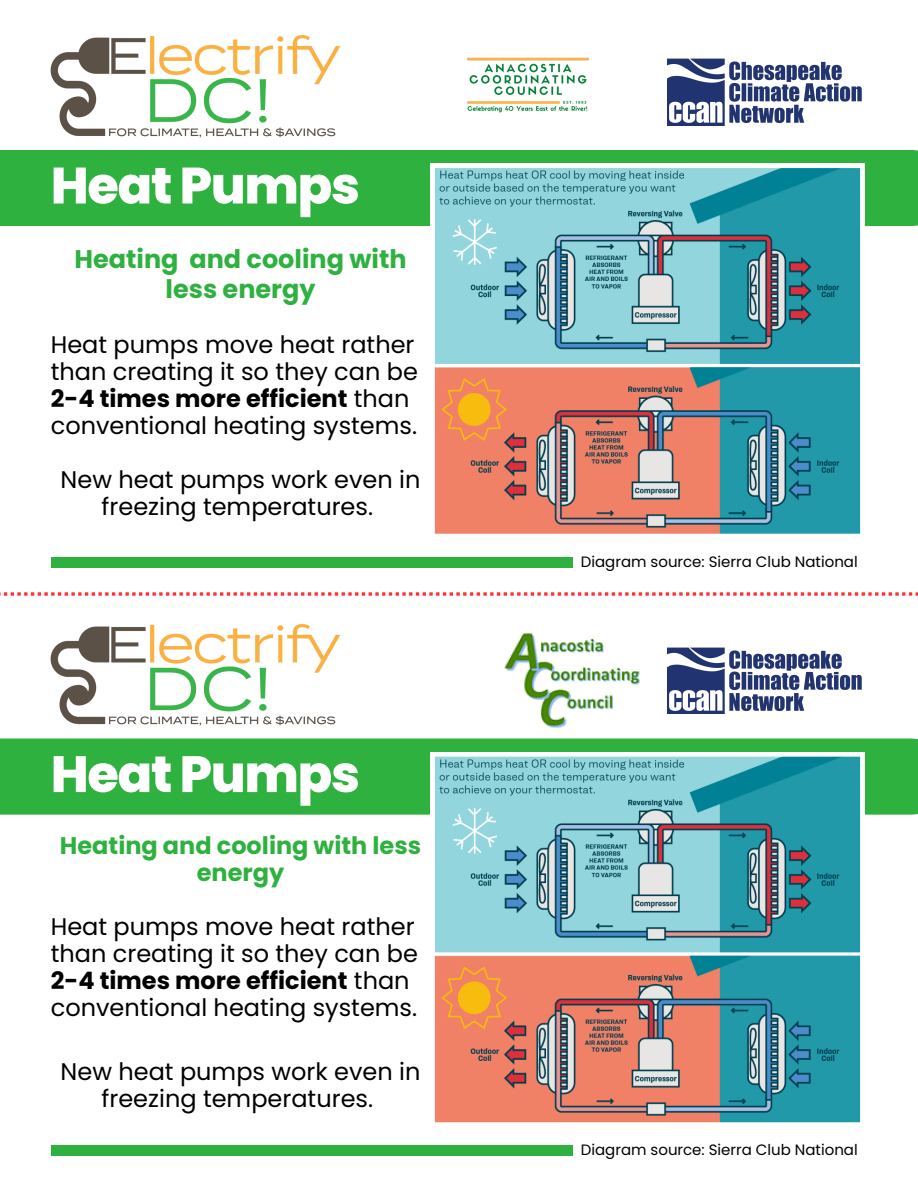
<style>
.page{position:relative;width:918px;height:1188px;background:#fff}
.page>*{position:absolute;margin:0;border:0;box-sizing:border-box;transform-origin:0 0}
.t1{font:800 51px "Poppins";letter-spacing:-.025em;color:#fff}
.t2{font:700 25.5px/29.2px "Poppins";color:#2eb13f;text-align:center}
.t3{font:24px/27px "Poppins";color:#000}
.t4{font:700 24px/27px "Poppins";color:#2eb13f;text-align:center}
.t5{font:15px "Poppins";color:#000}
.s1{font-weight:700}
</style>
<div class="page">
<svg style="left:0;top:592px;width:918px;height:4px"></svg>
<img style="left:50px;top:35px;width:291px;height:103px">
<div style="left:0;top:150px;width:918px;height:76px;background:#2eb13f"></div>
<div style="left:51px;top:557px;width:521px;height:10px;background:#2eb13f"></div>
<img style="left:667px;top:59px;width:195px;height:66px">
<svg style="left:430px;top:164px;width:435px;height:370px;background:#86a2a4"></svg>
<img style="left:50px;top:623px;width:291px;height:103px">
<div style="left:0;top:739px;width:918px;height:76px;background:#2eb13f"></div>
<div style="left:51px;top:1146px;width:521px;height:10px;background:#2eb13f"></div>
<img style="left:504px;top:633px;width:136px;height:95px">
<img style="left:667px;top:647px;width:195px;height:67px">
<svg style="left:430px;top:752px;width:435px;height:371px;background:#86a3a4"></svg>
<img style="left:467px;top:57px;width:122px;height:56px">
<p class="t1" style="left:51px;top:150px;width:311px">Heat Pumps</p>
<p class="t2" style="left:75px;top:245px;width:333px">Heating and cooling with less energy</p>
<p class="t3" style="left:51px;top:331px;width:369px">Heat pumps move heat rather than creating it so they can be<br><span class="s1">2-4 times more efficient</span> than conventional heating systems.</p>
<p class="t3" style="left:61px;top:466px;width:361px;text-align:center">New heat pumps work even in freezing temperatures.</p>
<p class="t1" style="left:51px;top:739px;width:311px">Heat Pumps</p>
<p class="t4" style="left:60px;top:832px;width:363px">Heating and cooling with less energy</p>
<p class="t3" style="left:51px;top:913px;width:369px">Heat pumps move heat rather than creating it so they can be<br><span class="s1">2-4 times more efficient</span> than conventional heating systems.</p>
<p class="t3" style="left:61px;top:1058px;width:361px;text-align:center">New heat pumps work even in freezing temperatures.</p>
<p class="t5" style="left:581px;top:551px;width:278px">Diagram source: Sierra Club National</p>
<p class="t5" style="left:581px;top:1140px;width:278px">Diagram source: Sierra Club National</p>
</div>
